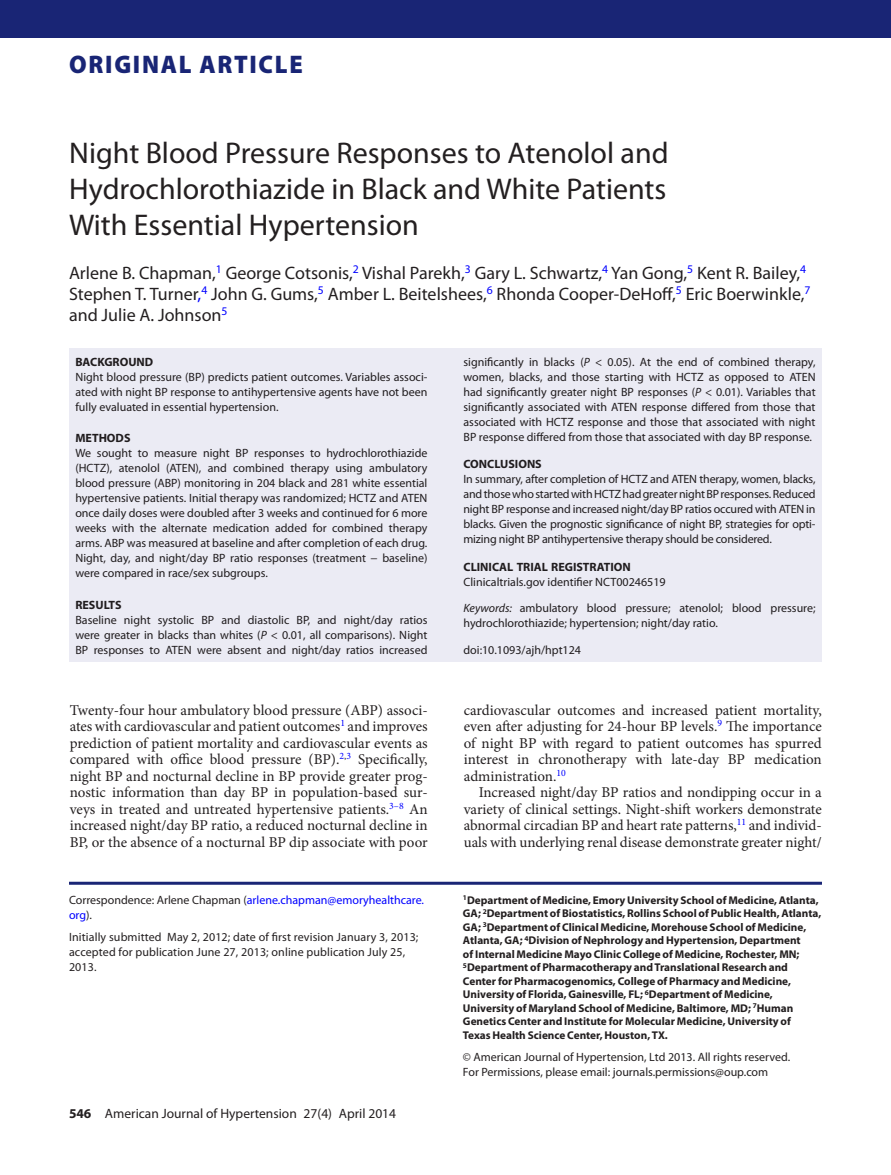
<style>
.page{position:relative;width:891px;height:1175px;background:#fff}
.page>*{position:absolute;margin:0;border:0;box-sizing:border-box;transform-origin:0 0}
.t1{font:30px/36px "Myriad Pro";color:#231f20;text-align:justify}
.t2{font:900 25.5px "Myriad Pro";letter-spacing:.07em;color:#192575;scale:.95 1}
.t3{font:18px/21px "Myriad Pro";color:#231f20}
.t4{font:15px/16.5px "Minion Pro";letter-spacing:-.005em;color:#231f20;text-align:justify}
.t5{font:13.5px "Myriad Pro";color:#231f20}
.t6{font:12px/15px "Myriad Pro";color:#231f20;text-align:justify}
.t7{font:12px/15px "Myriad Pro";color:#00f}
.t8{font:700 12px "Myriad Pro";color:#231f20}
.t9{font:700 11.25px/13.5px "Myriad Pro";color:#231f20}
.s1{color:#00f}
.s2{font-style:italic}
.s3{color:#231f20}
.s4{font-weight:700}
</style>
<div class="page">
<div style="left:0;top:0;width:891px;height:38px;background:#192575"></div>
<div style="left:69px;top:348px;width:753px;height:314px;background:#ebebf4"></div>
<hr style="left:69px;top:881px;width:753px;height:3px;background:#192575">
<h2 class="t2" style="left:69px;top:50px;width:247px">ORIGINAL ARTICLE</h2>
<h1 class="t1" style="left:69px;top:135px;width:601px">Night Blood Pressure Responses to Atenolol and Hydrochlorothiazide in Black and White Patients With Essential Hypertension</h1>
<h3 class="t3" style="left:69px;top:262px;width:743px">Arlene B. Chapman,<sup>1</sup> George Cotsonis,<sup>2</sup> Vishal Parekh,<sup>3</sup> Gary L. Schwartz,<sup>4</sup> Yan Gong,<sup>5</sup> Kent R. Bailey,<sup>4<br></sup>Stephen T. Turner<span class="s1">,</span><sup>4</sup> John G. Gums,<sup>5</sup> Amber L. Beitelshees,<sup>6</sup> Rhonda Cooper-DeHoff,<sup>5</sup> Eric Boerwinkle,<sup>7 </sup>and Julie A. Johnson<sup>5</sup></h3>
<p class="t8" style="left:75px;top:354px;width:79px">BACKGROUND</p>
<p class="t6" style="left:75px;top:369px;width:354px">Night blood pressure (BP) predicts patient outcomes. Variables associ&shy;ated with night BP response to antihypertensive agents have not been fully evaluated in essential hypertension.</p>
<p class="t8" style="left:75px;top:430px;width:57px">METHODS</p>
<p class="t6" style="left:75px;top:445px;width:354px">We sought to measure night BP responses to hydrochlorothiazide (HCTZ), atenolol (ATEN), and combined therapy using ambulatory blood pressure (ABP) monitoring in 204 black and 281 white essential hypertensive patients. Initial therapy was randomized; HCTZ and ATEN once daily doses were doubled after 3 weeks and continued for 6 more weeks with the alternate medication added for combined therapy arms. ABP was measured at baseline and after completion of each drug.<br>Night, day, and night/day BP ratio responses (treatment − baseline) were compared in race/sex subgroups.</p>
<p class="t8" style="left:75px;top:597px;width:48px">RESULTS</p>
<p class="t6" style="left:75px;top:612px;width:354px">Baseline night systolic BP and diastolic BP, and night/day ratios were greater in blacks than whites (<span class="s2">P</span> &lt; 0.01, all comparisons). Night BP responses to ATEN were absent and night/day ratios increased</p>
<p class="t6" style="left:463px;top:354px;width:354px">significantly in blacks (<span class="s2">P</span> &lt; 0.05). At the end of combined therapy, women, blacks, and those starting with HCTZ as opposed to ATEN had significantly greater night BP responses (<span class="s2">P</span> &lt; 0.01). Variables that significantly associated with ATEN response differed from those that associated with HCTZ response and those that associated with night BP response differed from those that associated with day BP response.</p>
<p class="t8" style="left:463px;top:456px;width:80px">CONCLUSIONS</p>
<p class="t6" style="left:463px;top:471px;width:354px">In summary, after completion of HCTZ and ATEN therapy, women, blacks, and those who started with HCTZ had greater night BP responses. Reduced night BP response and increased night/day BP ratios occured with ATEN in blacks. Given the prognostic significance of night BP, strategies for opti&shy;mizing night BP antihypertensive therapy should be considered.</p>
<p class="t8" style="left:463px;top:559px;width:169px">CLINICAL TRIAL REGISTRATION</p>
<p class="t6" style="left:463px;top:569px;width:354px;line-height:25.5px">Clinicaltrials.gov identifier NCT00246519<br><span class="s2">Keywords:</span> ambulatory blood pressure; atenolol; blood pressure;</p>
<p class="t6" style="left:463px;top:615px;width:256px">hydrochlorothiazide; hypertension; night/day ratio.</p>
<p class="t6" style="left:463px;top:642px;width:119px">doi:10.1093/ajh/hpt124</p>
<p class="t4" style="left:70px;top:701px;width:359px">Twenty-four hour ambulatory blood pressure (ABP) associ&shy;ates with cardiovascular and patient outcomes<sup>1</sup> and improves prediction of patient mortality and cardiovascular events as compared with office blood pressure (BP).<sup>2</sup><sup>,</sup><sup>3</sup> Specifically, night BP and nocturnal decline in BP provide greater prog&shy;nostic information than day BP in population-based sur&shy;veys in treated and untreated hypertensive patients.<sup>3–8</sup> An increased night/day BP ratio, a reduced nocturnal decline in BP, or the absence of a nocturnal BP dip associate with poor</p>
<p class="t4" style="left:464px;top:701px;width:359px">cardiovascular outcomes and increased patient mortality, even after adjusting for 24-hour BP levels.<sup>9</sup> The importance of night BP with regard to patient outcomes has spurred interest in chronotherapy with late-day BP medication administration.<sup>10</sup></p>
<p class="t4" style="left:464px;top:784px;width:359px;text-indent:15px">Increased night/day BP ratios and nondipping occur in a variety of clinical settings. Night-shift workers demonstrate abnormal circadian BP and heart rate patterns,<sup>11</sup> and individ&shy;uals with underlying renal disease demonstrate greater night/</p>
<p class="t7" style="left:69px;top:892px;width:357px"><span class="s3">Correspondence: Arlene Chapman (</span>arlene.chapman@emoryhealthcare. org<span class="s3">).</span></p>
<p class="t6" style="left:69px;top:929px;width:351px;text-align:left">Initially submitted May 2, 2012; date of first revision January 3, 2013; accepted for publication June 27, 2013; online publication July 25,<br>2013.</p>
<p class="t5" style="left:69px;top:1105px;width:329px"><span class="s4">546</span> American Journal of Hypertension 27(4) April 2014</p>
<p class="t9" style="left:463px;top:892px;width:360px"><sup>1</sup>Department of Medicine, Emory University School of Medicine, Atlanta, GA; <sup>2</sup>Department of Biostatistics, Rollins School of Public Health, Atlanta, GA; <sup>3</sup>Department of Clinical Medicine, Morehouse School of Medicine, Atlanta, GA; <sup>4</sup>Division of Nephrology and Hypertension, Department<br>of Internal Medicine Mayo Clinic College of Medicine, Rochester, MN; <sup>5</sup>Department of Pharmacotherapy and Translational Research and Center for Pharmacogenomics, College of Pharmacy and Medicine, University of Florida, Gainesville, FL; <sup>6</sup>Department of Medicine, University of Maryland School of Medicine, Baltimore, MD; <sup>7</sup>Human Genetics Center and Institute for Molecular Medicine, University of Texas Health Science Center, Houston, TX.</p>
<p class="t6" style="left:463px;top:1049px;width:329px">© American Journal of Hypertension, Ltd 2013. All rights reserved.<br>For Permissions, please email: journals.permissions@oup.com</p>
</div>
